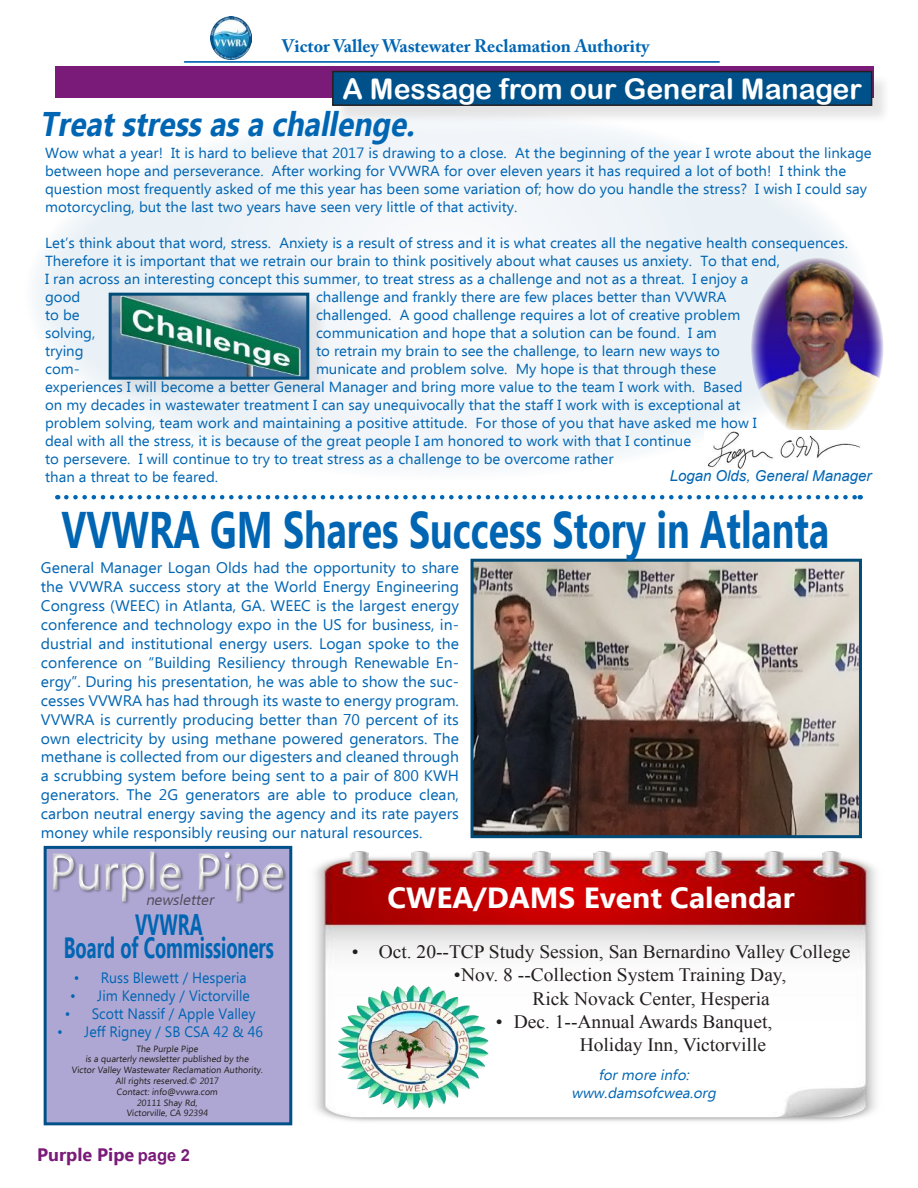
<style>
.page{position:relative;width:918px;height:1188px;background:#fff}
.page>*{position:absolute;margin:0;border:0;box-sizing:border-box;transform-origin:0 0}
.t1{font:700 51.3px "Ebrima";color:#0065b3;scale:.73 1}
.t2{font:italic 700 34.2px "Ebrima";color:#0065b3;scale:.88 1}
.t3{font:700 29.25px/23.4px "Ebrima";color:#0065b3;text-align:center;scale:.63 1}
.t4{font:700 29.1px "Ebrima";color:#fff}
.t5{font:28.5px "Arial Rounded MT Bold";color:#fff}
.t6{font:18.9px/23.4px "Times New Roman";color:#241f1f}
.t7{font:700 18px "Adobe Caslon Pro";color:#0065b3}
.t8{font:700 18px "Ebrima";color:#7a1b79}
.t9{font:15.3px/18.9px "Ebrima";color:#0065b3;text-align:justify}
.t10{font:15px "Ebrima";color:#0065b3;scale:.94 1}
.t11{font:italic 15px "Arial";color:#0065b3}
.t12{font:italic 15px "Ebrima";color:#241f1f}
.t13{font:14.55px/18px "Ebrima";color:#0065b3}
.t14{font:italic 14.55px/18px "Ebrima";color:#0065b3;text-align:center}
.t15{font:9px/10.8px "Ebrima";color:#241f1f;text-align:center}
.s1{font-family:"Arial";font-size:16.5px}
</style>
<div class="page">
<div style="left:55px;top:66px;width:819px;height:31px;background:#7a1b79"></div>
<svg style="left:66px;top:495px;width:795px;height:4px"></svg>
<img style="left:211px;top:16px;width:40px;height:43px">
<hr style="left:184px;top:61px;width:536px;height:1px;background:#0065b3">
<hr style="left:184px;top:62px;width:536px;height:1px;background:#0065b3">
<div style="left:25px;top:108px;width:845px;height:372px;background:#f1f5f9;border-radius:50%"></div>
<img style="left:751px;top:258px;width:133px;height:172px">
<img style="left:705px;top:431px;width:155px;height:38px">
<div style="left:334px;top:73px;width:557px;height:51px;background:#241f1f;opacity:.12"></div>
<div style="left:332px;top:71px;width:540px;height:35px;background:#005189;border:2px solid #241f1f"></div>
<div style="left:44px;top:846px;width:248px;height:279px;background:#aea7d3;border:3px solid #005189"></div>
<div style="left:46px;top:844px;width:244px;height:65px;background:#241f1f;opacity:.5"></div>
<img style="left:475px;top:563px;width:383px;height:271px">
<div style="left:471px;top:559px;width:391px;height:279px;border:3px solid #024c79"></div>
<img style="left:314px;top:851px;width:562px;height:271px">
<img style="left:323px;top:981px;width:181px;height:141px">
<div style="left:111px;top:295px;width:217px;height:104px;background:#241f1f;opacity:.08"></div>
<img style="left:113px;top:297px;width:192px;height:79px">
<div style="left:109px;top:293px;width:200px;height:87px;border:3px solid #024c79"></div>
<p class="t7" style="left:282px;top:35px;width:369px">Victor Valley Wastewater Reclamation Authority</p>
<h3 class="t5" style="left:342px;top:72px;width:521px">A Message from our General Manager</h3>
<h2 class="t2" style="left:40px;top:99px;width:438px">Treatstressasachallenge.</h2>
<p class="t13" style="left:45px;top:145px;width:828px">Wow what a year! It is hard to believe that 2017 is drawing to a close. At the beginning of the year I wrote about the linkage between hope and perseverance. After working for VVWRA for over eleven years it has required a lot of both! I think the question most frequently asked of me this year has been some variation of; how do you handle the stress? I wish I could say motorcycling, but the last two years have seen very little of that activity.</p>
<p class="t13" style="left:45px;top:235px;width:804px">Let’s think about that word, stress. Anxiety is a result of stress and it is what creates all the negative health consequences.<br>Therefore it is important that we retrain our brain to think positively about what causes us anxiety. To that end,<br>I ran across an interesting concept this summer, to treat stress as a challenge and not as a threat. I enjoy a<br>good</p>
<p class="t13" style="left:316px;top:289px;width:412px">challenge and frankly there are few places better than VVWRA</p>
<p class="t13" style="left:45px;top:307px;width:36px">to be</p>
<p class="t13" style="left:316px;top:307px;width:426px">challenged. A good challenge requires a lot of creative problem</p>
<p class="t13" style="left:45px;top:325px;width:52px">solving,</p>
<p class="t13" style="left:316px;top:325px;width:402px">communication and hope that a solution can be found. I am</p>
<p class="t13" style="left:45px;top:343px;width:40px">trying</p>
<p class="t13" style="left:316px;top:343px;width:406px">to retrain my brain to see the challenge, to learn new ways to</p>
<p class="t13" style="left:45px;top:361px;width:36px">com-</p>
<p class="t13" style="left:45px;top:361px;width:713px;text-indent:271px">municate and problem solve. My hope is that through these experiences I will become a better General Manager and bring more value to the team I work with. Based on my decades in wastewater treatment I can say unequivocally that the staff I work with is exceptional at problem solving, team work and maintaining a positive attitude. For those of you that have asked me how I deal with all the stress, it is because of the great people I am honored to work with that I continue<br>to persevere. I will continue to try to treat stress as a challenge to be overcome rather<br>than a threat to be feared.</p>
<p class="t11" style="left:670px;top:466px;width:203px">Logan Olds, General Manager</p>
<h1 class="t1" style="left:61px;top:492px;width:1053px">VVWRA GM Shares Success Story in Atlanta</h1>
<p class="t9" style="left:41px;top:560px;width:420px">General Manager Logan Olds had the opportunity to share the VVWRA success story at the World Energy Engineering Congress (WEEC) in Atlanta, GA. WEEC is the largest energy conference and technology expo in the US for business, in&shy;dustrial and institutional energy users. Logan spoke to the conference on “Building Resiliency through Renewable En&shy;ergy”. During his presentation, he was able to show the suc&shy;cesses VVWRA has had through its waste to energy program.<br>VVWRA is currently producing better than 70 percent of its own electricity by using methane powered generators. The methane is collected from our digesters and cleaned through a scrubbing system before being sent to a pair of 800 KWH generators. The 2G generators are able to produce clean, carbon neutral energy saving the agency and its rate payers money while responsibly reusing our natural resources.</p>
<p class="t12" style="left:145px;top:889px;width:74px">newsletter</p>
<h3 class="t3" style="left:64px;top:914px;width:335px">VVWRA<br>Board of Commissioners</h3>
<p class="t10" style="left:74px;top:967px;width:186px">• Russ Blewett / Hesperia</p>
<p class="t10" style="left:70px;top:985px;width:193px">• Jim Kennedy / Victorville</p>
<p class="t10" style="left:65px;top:1003px;width:204px">• Scott Nassif / Apple Valley</p>
<p class="t10" style="left:57px;top:1021px;width:220px">• Jeff Rigney / SB CSA 42 &amp; 46</p>
<p class="t15" style="left:71px;top:1044px;width:194px">The Purple Pipe<br>is a quarterly newsletter published by the<br>Victor Valley Wastewater Reclamation Authority.<br>All rights reserved.© 2017<br>Contact: info@vvwra.com<br>20111 Shay Rd,<br>Victorville, CA 92394</p>
<p class="t8" style="left:37px;top:1141px;width:155px">Purple Pipe <span class="s1">page 2</span></p>
<h3 class="t4" style="left:388px;top:876px;width:409px">CWEA/DAMS Event Calendar</h3>
<p class="t6" style="left:352px;top:940px;width:500px">• Oct. 20--TCP Study Session, San Bernardino Valley College</p>
<p class="t6" style="left:532px;top:963px;width:255px;text-indent:-79px">•Nov. 8 --Collection System Training Day,<br>Rick Novack Center, Hesperia</p>
<p class="t6" style="left:580px;top:1010px;width:194px;text-indent:-84px">• Dec. 1--Annual Awards Banquet,<br>Holiday Inn, Victorville</p>
<p class="t14" style="left:572px;top:1067px;width:150px">formore info: www.damsofcwea.org</p>
</div>
